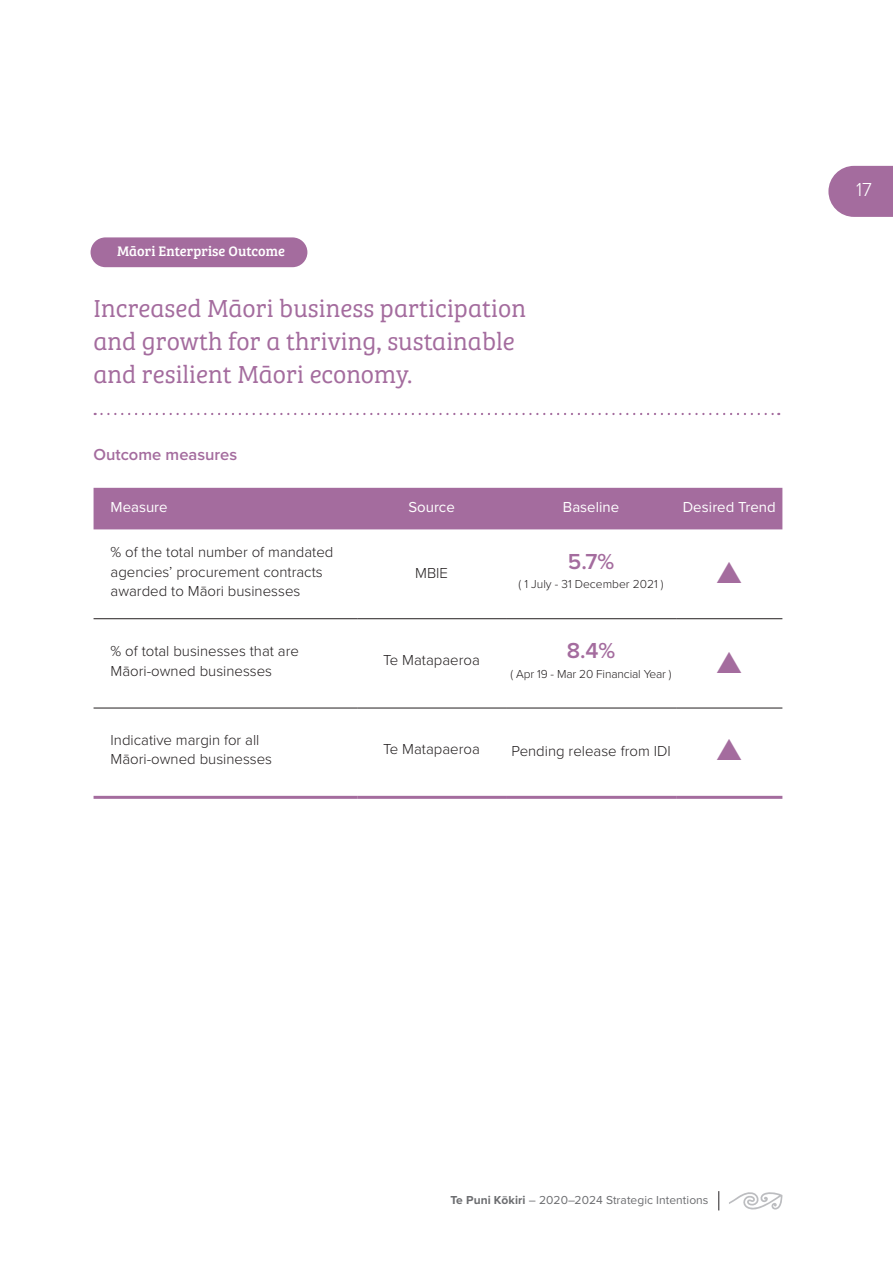
<style>
.page{position:relative;width:893px;height:1263px;background:#fff}
.page>*{position:absolute;margin:0;border:0;box-sizing:border-box;transform-origin:0 0}
.t1{font:300 25.5px/33px "Bree Serif";color:#a46c9e}
.t2{font:600 22.5px "Proxima Nova";color:#a46c9e}
.t3{font:300 19.5px "Proxima Nova";color:#fff}
.t4{font:600 16.5px "Proxima Nova";color:#a46c9e}
.t5{font:300 15px/19.5px "Proxima Nova";color:#231f20}
.t6{font:15px "Proxima Nova";color:#fff}
.t7{font:14.25px "Bree Serif";letter-spacing:.005em;color:#fff}
.t8{font:300 12px "Proxima Nova";letter-spacing:-.01em;color:#231f20}
.t9{font:12px "Proxima Nova";letter-spacing:.005em;color:#6c6d70}
.s1{font-weight:700}
</style>
<div class="page">
<svg style="left:828px;top:166px;width:65px;height:51px;background:#ac79a7"></svg>
<svg style="left:729px;top:1192px;width:54px;height:18px"></svg>
<svg style="left:718px;top:1191px;width:1px;height:19px"></svg>
<div style="left:94px;top:488px;width:688px;height:41px;background:#a46c9e"></div>
<hr style="left:94px;top:618px;width:263px;height:1px;background:#231f20">
<hr style="left:357px;top:618px;width:149px;height:1px;background:#231f20">
<hr style="left:506px;top:618px;width:170px;height:1px;background:#231f20">
<hr style="left:676px;top:618px;width:106px;height:1px;background:#231f20">
<hr style="left:94px;top:708px;width:263px;height:1px;background:#231f20">
<hr style="left:357px;top:708px;width:149px;height:1px;background:#231f20">
<hr style="left:506px;top:708px;width:170px;height:1px;background:#231f20">
<hr style="left:676px;top:708px;width:106px;height:1px;background:#231f20">
<hr style="left:94px;top:796px;width:263px;height:3px;background:#a46c9e">
<hr style="left:357px;top:796px;width:149px;height:3px;background:#a46c9e">
<hr style="left:506px;top:796px;width:170px;height:3px;background:#a46c9e">
<hr style="left:676px;top:796px;width:106px;height:3px;background:#a46c9e">
<svg style="left:95px;top:413px;width:684px;height:2px"></svg>
<div style="left:91px;top:237px;width:216px;height:30px;background:#a46c9e;border-radius:15px"></div>
<p class="t7" style="left:117px;top:240px;width:169px">Māori Enterprise Outcome</p>
<h1 class="t1" style="left:94px;top:290px;width:434px">Increased Māori business participation and growth for a thriving, sustainable and resilient Māori economy.</h1>
<p class="t4" style="left:94px;top:442px;width:145px">Outcome measures</p>
<p class="t6" style="left:111px;top:496px;width:59px">Measure</p>
<p class="t6" style="left:408px;top:496px;width:48px">Source</p>
<p class="t6" style="left:563px;top:496px;width:58px">Baseline</p>
<p class="t6" style="left:683px;top:496px;width:95px">Desired Trend</p>
<p class="t5" style="left:111px;top:542px;width:224px">% of the total number of mandated agencies’ procurement contracts awarded to Māori businesses</p>
<h2 class="t2" style="left:568px;top:545px;width:48px">5.7%</h2>
<p class="t8" style="left:519px;top:575px;width:146px">( 1 July - 31 December 2021 )</p>
<p class="t5" style="left:415px;top:562px;width:34px">MBIE</p>
<p class="t5" style="left:111px;top:641px;width:190px">% of total businesses that are<br>Māori-owned businesses</p>
<p class="t5" style="left:383px;top:650px;width:98px">Te Matapaeroa</p>
<h2 class="t2" style="left:567px;top:634px;width:50px">8.4%</h2>
<p class="t8" style="left:510px;top:665px;width:163px">( Apr 19 - Mar 20 Financial Year )</p>
<p class="t5" style="left:111px;top:729px;width:163px">Indicative margin for all<br>Māori-owned businesses</p>
<p class="t5" style="left:383px;top:739px;width:98px">Te Matapaeroa</p>
<p class="t5" style="left:511px;top:740px;width:161px">Pending release from IDI</p>
<h3 class="t3" style="left:856px;top:175px;width:17px">17</h3>
<p class="t9" style="left:450px;top:1190px;width:260px"><span class="s1">Te Puni Kōkiri</span> – 2020–2024 Strategic Intentions</p>
</div>
